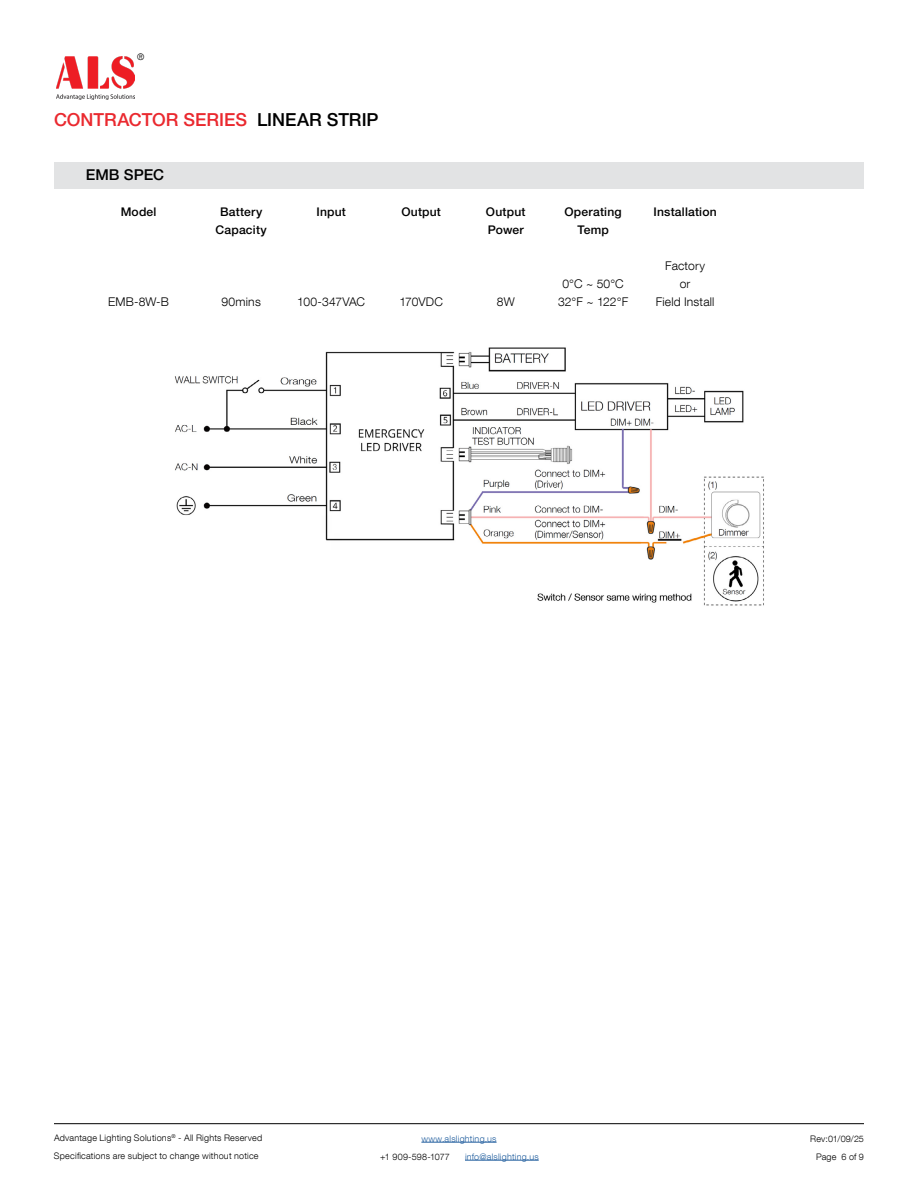
<style>
.page{position:relative;width:918px;height:1188px;background:#fff}
.page>*{position:absolute;margin:0;border:0;box-sizing:border-box;transform-origin:0 0}
.t1{font:500 18px "Helvetica Neue LT Pro";letter-spacing:-.005em;color:#ea292f}
.t2{font:500 15px "Helvetica Neue LT Pro";letter-spacing:.005em;color:#000}
.t3{font:500 12px/18px "Helvetica Neue LT Pro";letter-spacing:.015em;color:#000;text-align:center}
.t4{font:300 12px/18px "Helvetica Neue LT Com";letter-spacing:.015em;color:#000;text-align:center}
.t5{font:300 12px "Helvetica Neue LT Com";letter-spacing:-.01em;color:#000}
.t6{font:300 9px/18px "Helvetica Neue LT Com";letter-spacing:.025em;color:#000}
.t7{font:300 9px "Helvetica Neue LT Com";letter-spacing:.025em;color:#215e9e}
.s1{color:#000}
</style>
<div class="page">
<hr style="left:421px;top:1142px;width:76px;height:1px;background:#215e9e">
<hr style="left:465px;top:1160px;width:74px;height:1px;background:#215e9e">
<hr style="left:54px;top:1123px;width:810px;height:1px;background:#000">
<img style="left:56px;top:57px;width:79px;height:43px">
<img style="left:174px;top:347px;width:590px;height:259px">
<div style="left:82px;top:162px;width:782px;height:26px;background:#e2e3e4"></div>
<div style="left:54px;top:162px;width:27px;height:26px;background:#e2e3e4"></div>
<p class="t6" style="left:137px;top:48px;width:9px">®</p>
<h1 class="t1" style="left:54px;top:109px;width:326px">CONTRACTOR SERIES <span class="s1">LINEAR STRIP</span></h1>
<h2 class="t2" style="left:86px;top:166px;width:80px">EMB SPEC</h2>
<h3 class="t3" style="left:121px;top:203px;width:37px">Model</h3>
<h3 class="t3" style="left:216px;top:203px;width:53px">Battery<br>Capacity</h3>
<h3 class="t3" style="left:316px;top:203px;width:31px">Input</h3>
<h3 class="t3" style="left:401px;top:203px;width:41px">Output</h3>
<h3 class="t3" style="left:486px;top:203px;width:41px;text-align:left">Output<br>Power</h3>
<h3 class="t3" style="left:565px;top:203px;width:59px">Operating<br>Temp</h3>
<h3 class="t3" style="left:653px;top:203px;width:65px">Installation</h3>
<h3 class="t4" style="left:108px;top:292px;width:62px">EMB-8W-B</h3>
<h3 class="t4" style="left:222px;top:292px;width:41px">90mins</h3>
<h3 class="t5" style="left:297px;top:294px;width:69px">100-347VAC</h3>
<h3 class="t4" style="left:399px;top:292px;width:45px">170VDC</h3>
<h3 class="t4" style="left:497px;top:292px;width:19px">8W</h3>
<h3 class="t4" style="left:558px;top:274px;width:72px">0°C ~ 50°C<br>32°F ~ 122°F</h3>
<h3 class="t4" style="left:656px;top:256px;width:60px">Factory<br>or<br>Field Install</h3>
<p class="t6" style="left:54px;top:1129px;width:210px">Advantage Lighting Solutions<sup>®</sup> - All Rights Reserved<br>Specifications are subject to change without notice</p>
<p class="t6" style="left:810px;top:1129px;width:55px;text-align:right">Rev:01/09/25<br>Page 6 of 9</p>
<p class="t7" style="left:421px;top:1133px;width:77px">www.alslighting.us</p>
<p class="t6" style="left:380px;top:1147px;width:71px">+1 909-598-1077</p>
<p class="t7" style="left:465px;top:1151px;width:75px">info@alslighting.us</p>
</div>
